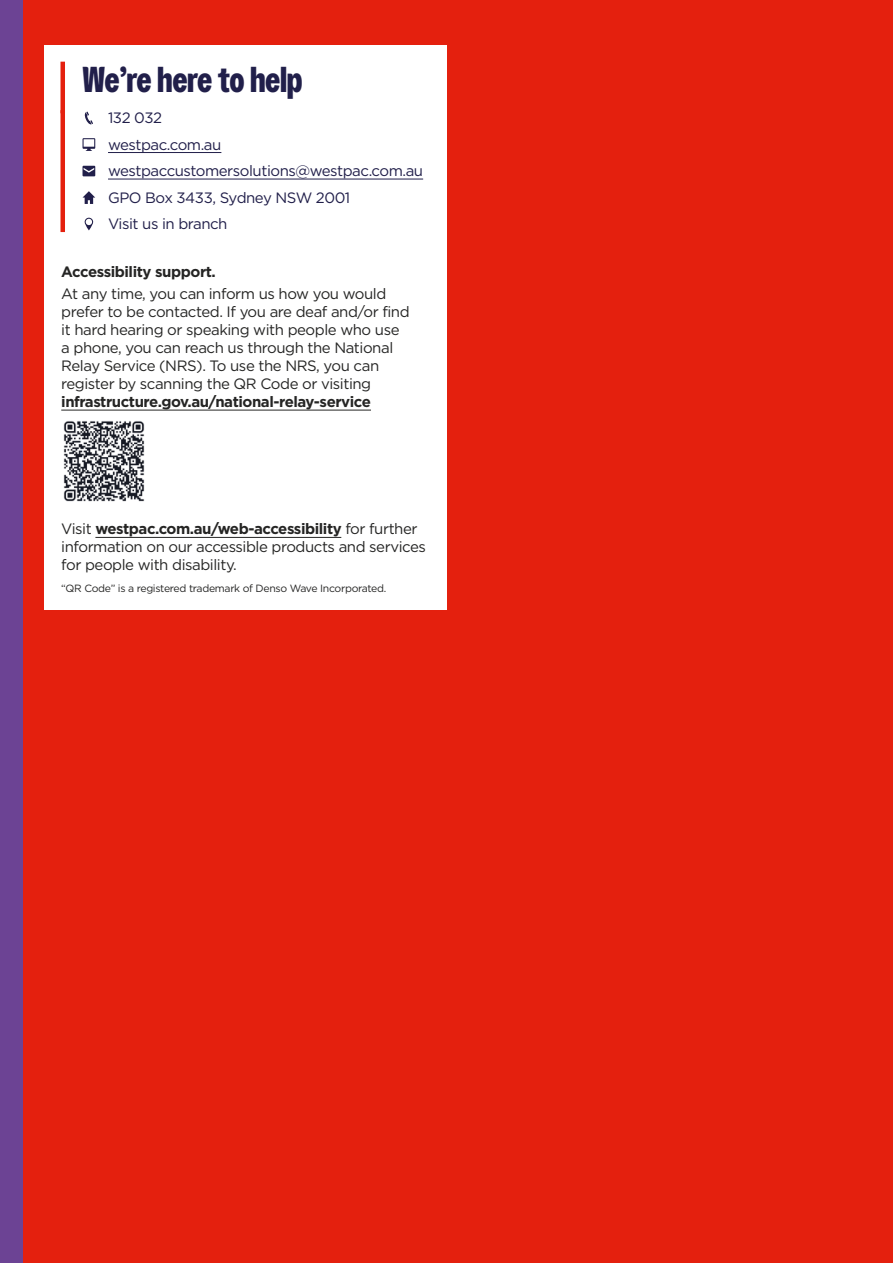
<style>
.page{position:relative;width:893px;height:1263px;background:#e4200e}
.page>*{position:absolute;margin:0;border:0;box-sizing:border-box;transform-origin:0 0}
.We_re_here_to_help{font:700 36px "Westpac";letter-spacing:-.01em;color:#211f4a}
.Body{font:15px/18px "Gotham";letter-spacing:-.03em;color:#252524}
.Contact_with_icon{font:15px "Gotham";letter-spacing:-.03em;color:#211f4a}
.Acc_Support{font:700 15px "Gotham";letter-spacing:-.03em;color:#252524}
.Disclaimer{font:10.5px "Gotham";letter-spacing:-.03em;color:#252524}
.s1{font-weight:700}
</style>
<div class="page">
<div style="left:0;top:0;width:22px;height:1263px;background:#6c4394"></div>
<div style="left:44px;top:45px;width:403px;height:564px;background:#fff"></div>
<hr style="left:61px;top:62px;width:4px;height:51px;background:#e4200e">
<hr style="left:61px;top:110px;width:4px;height:122px;background:#e4200e">
<hr style="left:108px;top:152px;width:113px;height:1px;background:#211f4a">
<hr style="left:108px;top:179px;width:315px;height:1px;background:#211f4a">
<hr style="left:61px;top:410px;width:310px;height:1px;background:#252524">
<hr style="left:95px;top:537px;width:246px;height:1px;background:#252524">
<img style="left:63px;top:421px;width:82px;height:81px">
<svg style="left:85px;top:112px;width:8px;height:12px"></svg>
<svg style="left:83px;top:138px;width:12px;height:13px"></svg>
<svg style="left:83px;top:166px;width:12px;height:10px"></svg>
<svg style="left:83px;top:191px;width:12px;height:13px"></svg>
<svg style="left:85px;top:218px;width:8px;height:12px"></svg>
<h2 class="We_re_here_to_help" style="left:83px;top:58px;width:221px">We’re here to help</h2>
<p class="Contact_with_icon" style="left:108px;top:108px;width:56px">132 032</p>
<p class="Contact_with_icon" style="left:108px;top:135px;width:115px">westpac.com.au</p>
<p class="Contact_with_icon" style="left:108px;top:161px;width:317px">westpaccustomersolutions@westpac.com.au</p>
<p class="Contact_with_icon" style="left:108px;top:188px;width:244px">GPO Box 3433, Sydney NSW 2001</p>
<p class="Contact_with_icon" style="left:108px;top:214px;width:121px">Visit us in branch</p>
<h3 class="Acc_Support" style="left:61px;top:262px;width:156px">Accessibility support.</h3>
<p class="Body" style="left:61px;top:284px;width:350px">At any time, you can inform us how you would prefer to be contacted. If you are deaf and/or find it hard hearing or speaking with people who use a phone, you can reach us through the National Relay Service (NRS). To use the NRS, you can register by scanning the QR Code or visiting <span class="s1">infrastructure.gov.au/national-relay-service</span></p>
<p class="Body" style="left:61px;top:520px;width:366px">Visit <span class="s1">westpac.com.au/web-accessibility</span> for further information on our accessible products and services for people with disability.</p>
<p class="Disclaimer" style="left:61px;top:582px;width:327px">“QR Code” is a registered trademark of Denso Wave Incorporated.</p>
</div>
